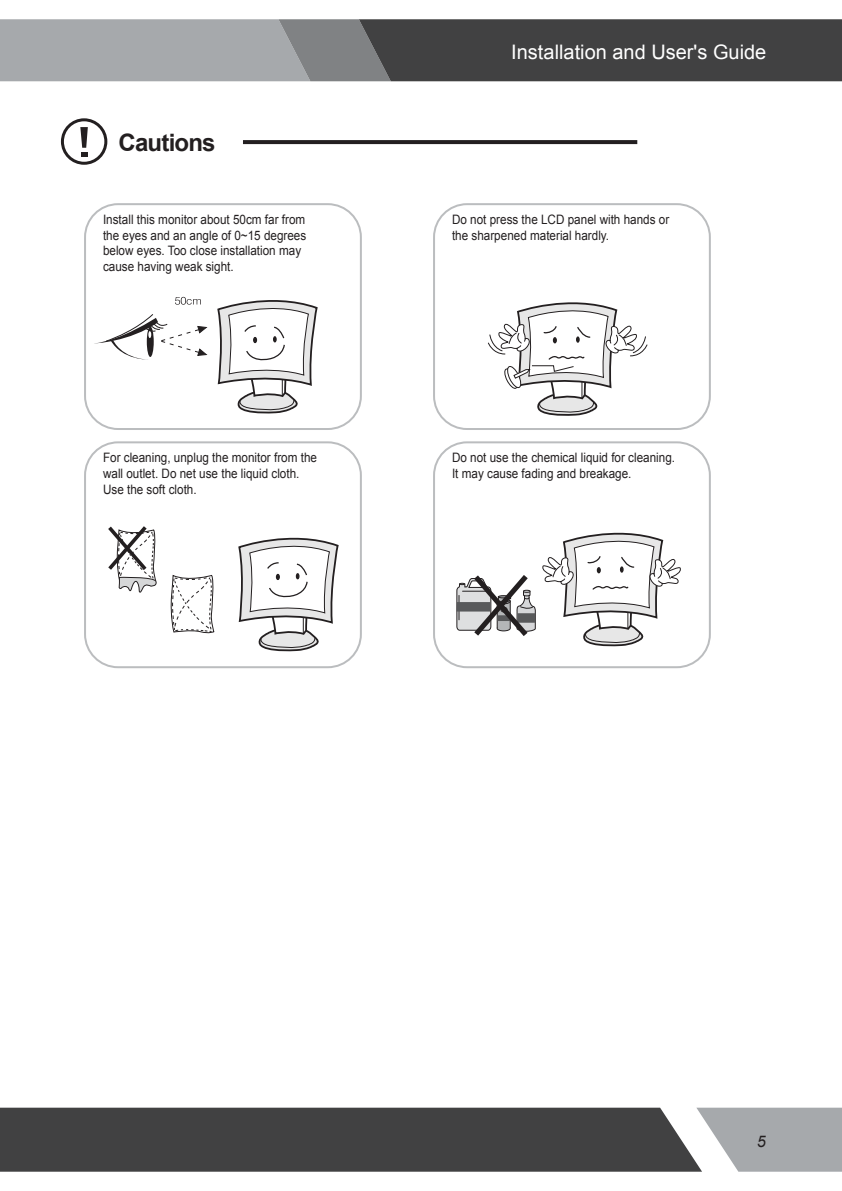
<style>
.page{position:relative;width:842px;height:1191px;background:#fff}
.page>*{position:absolute;margin:0;border:0;box-sizing:border-box;transform-origin:0 0}
.t1{font:700 24px "Arial";letter-spacing:-.035em;color:#231f20}
.t2{font:20px "Arial";color:#fff}
.t3{font:italic 16px "Arial";color:#231f20}
.t4{font:13px/15.6px "Arial";color:#231f20;scale:.9 1}
</style>
<div class="page">
<div style="left:61px;top:118px;width:46px;height:47px;border:3px solid #231f20;border-radius:50%"></div>
<svg style="left:80px;top:127px;width:8px;height:30px"></svg>
<svg style="left:243px;top:140px;width:394px;height:4px;background:#272425"></svg>
<svg style="left:456px;top:532px;width:225px;height:137px"></svg>
<div style="left:433px;top:441px;width:278px;height:227px;border:2px solid #bbbdbf;border-radius:33px"></div>
<svg style="left:217px;top:300px;width:101px;height:114px"></svg>
<svg style="left:94px;top:314px;width:113px;height:46px"></svg>
<svg style="left:175px;top:297px;width:26px;height:8px"></svg>
<div style="left:84px;top:203px;width:278px;height:227px;border:2px solid #bbbdbf;border-radius:33px"></div>
<svg style="left:488px;top:302px;width:160px;height:142px"></svg>
<div style="left:433px;top:203px;width:278px;height:227px;border:2px solid #bbbdbf;border-radius:33px"></div>
<svg style="left:237px;top:537px;width:102px;height:132px"></svg>
<svg style="left:171px;top:575px;width:43px;height:59px"></svg>
<div style="left:84px;top:441px;width:278px;height:227px;border:2px solid #bbbdbf;border-radius:33px"></div>
<svg style="left:0;top:19px;width:842px;height:62px;background:#6b6c6e"></svg>
<div style="left:0;top:1107px;width:696px;height:64px;background:#414142"></div>
<svg style="left:696px;top:1107px;width:146px;height:64px;background:#b3b5b8"></svg>
<svg style="left:108px;top:526px;width:49px;height:67px"></svg>
<h1 class="t1" style="left:119px;top:127px;width:99px">Cautions</h1>
<h2 class="t2" style="left:511px;top:39px;width:257px">Installation and User's Guide</h2>
<p class="t4" style="left:103px;top:212px;width:227px">Install this monitor about 50cm far from the eyes and an angle of 0~15 degrees below eyes. Too close installation may cause having weak sight.</p>
<p class="t4" style="left:452px;top:212px;width:243px">Do not press the LCD panel with hands or the sharpened material hardly.</p>
<p class="t4" style="left:103px;top:450px;width:239px">For cleaning, unplug the monitor from the wall outlet. Do net use the liquid cloth.<br>Use the soft cloth.</p>
<p class="t4" style="left:452px;top:450px;width:249px">Do not use the chemical liquid for cleaning.<br>It may cause fading and breakage.</p>
<p class="t3" style="left:757px;top:1131px;width:10px">5</p>
</div>
